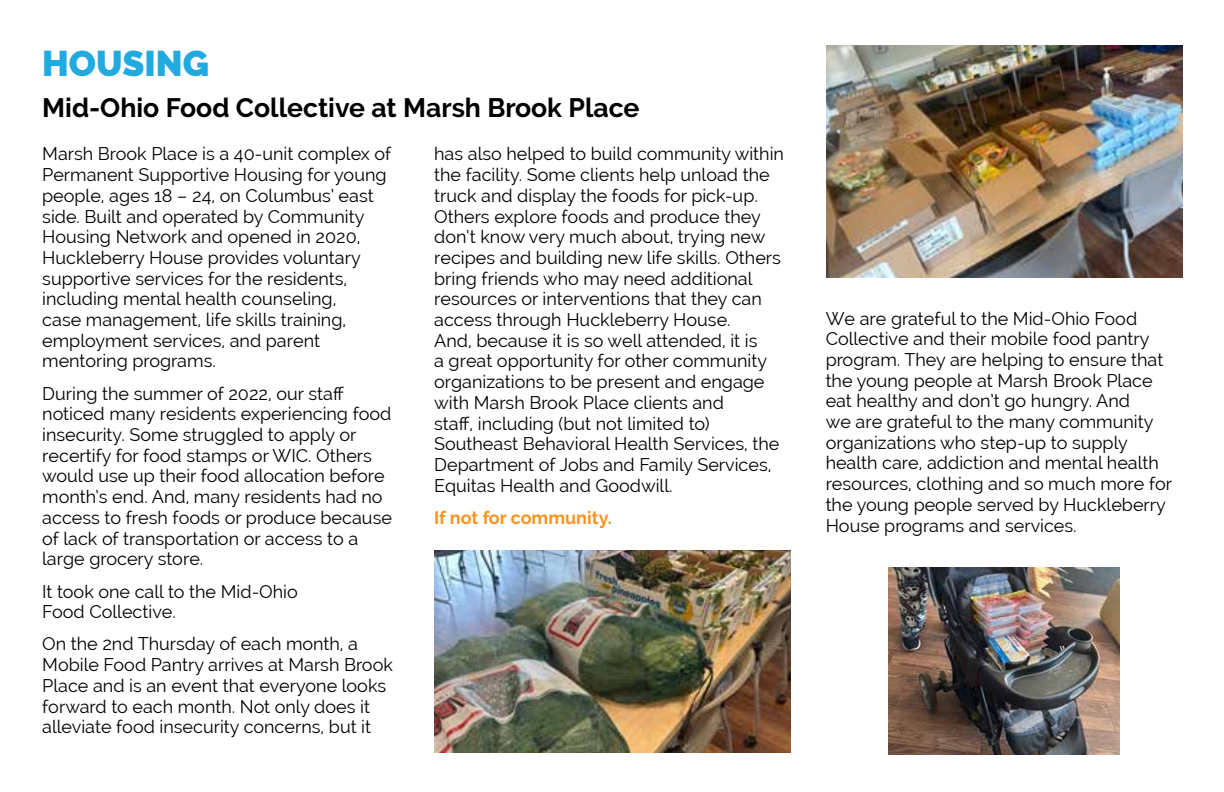
<style>
.page{position:relative;width:1224px;height:792px;background:#fff}
.page>*{position:absolute;margin:0;border:0;box-sizing:border-box;transform-origin:0 0}
.t1{font:900 35.6px "Raleway";color:#21aae0}
.t2{font:700 26.6px "Raleway";color:#000}
.t3{font:18px/20.6px "Raleway";color:#000}
.t4{font:700 18px "Raleway";color:#f89520}
</style>
<div class="page">
<img style="left:826px;top:45px;width:357px;height:233px">
<img style="left:435px;top:550px;width:356px;height:203px">
<img style="left:889px;top:568px;width:231px;height:187px">
<h1 class="t1" style="left:42px;top:43px;width:168px">HOUSING</h1>
<h2 class="t2" style="left:42px;top:93px;width:599px">Mid-Ohio Food Collective at Marsh Brook Place</h2>
<p class="t3" style="left:42px;top:144px;width:351px">Marsh Brook Place is a 40-unit complex of Permanent Supportive Housing for young people, ages 18 – 24, on Columbus’ east side. Built and operated by Community Housing Network and opened in 2020, Huckleberry House provides voluntary supportive services for the residents, including mental health counseling,<br>case management, life skills training, employment services, and parent mentoring programs.</p>
<p class="t3" style="left:42px;top:383px;width:351px">During the summer of 2022, our staff noticed many residents experiencing food insecurity. Some struggled to apply or recertify for food stamps or WIC. Others would use up their food allocation before month’s end. And, many residents had no access to fresh foods or produce because of lack of transportation or access to a large grocery store.</p>
<p class="t3" style="left:42px;top:581px;width:257px">It took one call to the Mid-Ohio<br>Food Collective.</p>
<p class="t3" style="left:42px;top:634px;width:352px">On the 2nd Thursday of each month, a Mobile Food Pantry arrives at Marsh Brook Place and is an event that everyone looks forward to each month. Not only does it alleviate food insecurity concerns, but it</p>
<p class="t3" style="left:434px;top:144px;width:351px">has also helped to build community within the facility. Some clients help unload the truck and display the foods for pick-up.<br>Others explore foods and produce they don’t know very much about, trying new recipes and building new life skills. Others bring friends who may need additional resources or interventions that they can access through Huckleberry House.<br>And, because it is so well attended, it is<br>a great opportunity for other community organizations to be present and engage with Marsh Brook Place clients and<br>staff, including (but not limited to)<br>Southeast Behavioral Health Services, the Department of Jobs and Family Services, Equitas Health and Goodwill.</p>
<p class="t4" style="left:434px;top:507px;width:179px">If not for community.</p>
<p class="t3" style="left:826px;top:308px;width:348px">We are grateful to the Mid-Ohio Food Collective and their mobile food pantry program. They are helping to ensure that the young people at Marsh Brook Place eat healthy and don’t go hungry. And<br>we are grateful to the many community organizations who step-up to supply health care, addiction and mental health resources, clothing and so much more for the young people served by Huckleberry House programs and services.</p>
</div>
